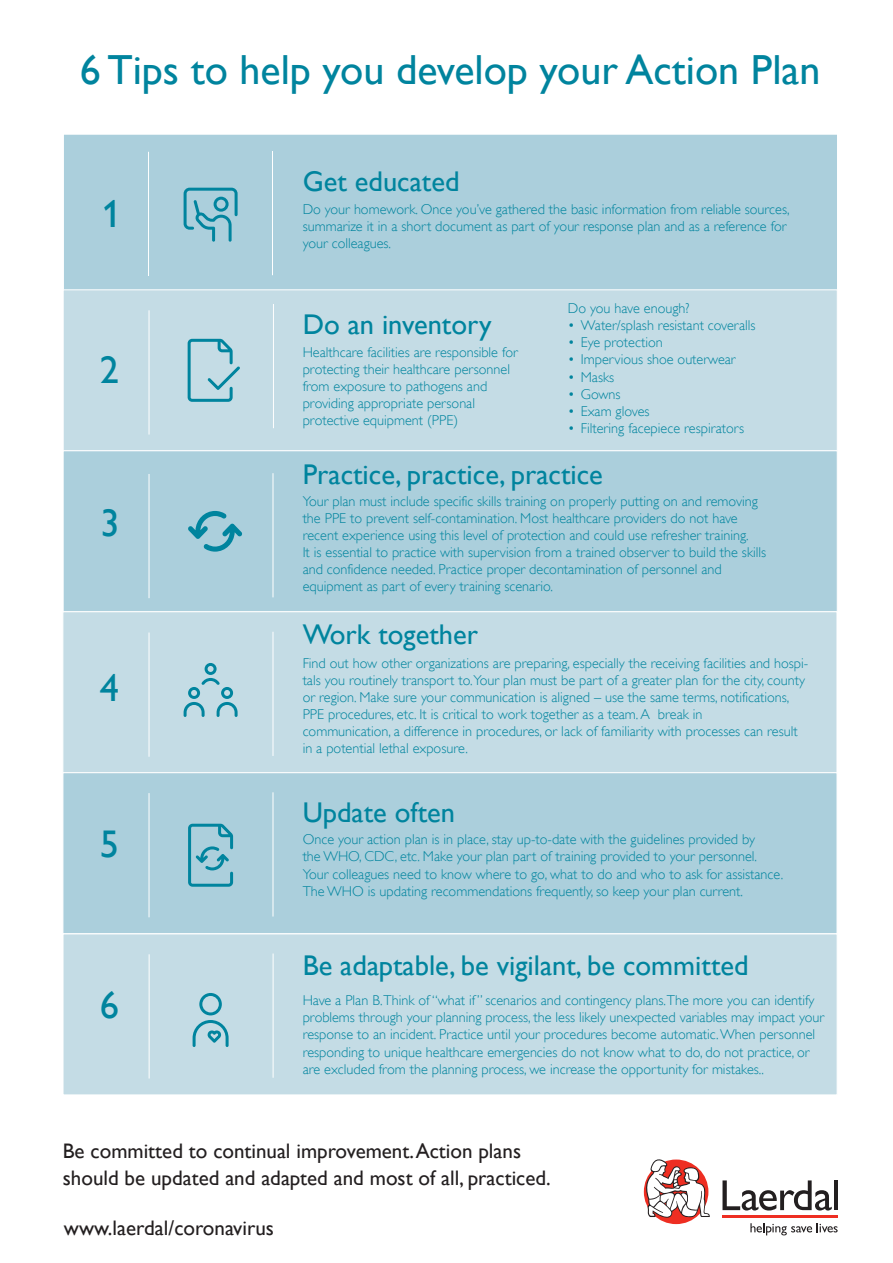
<style>
.page{position:relative;width:893px;height:1263px;background:#fff}
.page>*{position:absolute;margin:0;border:0;box-sizing:border-box;transform-origin:0 0}
.t1{font:42px "Gill Alt One";color:#00849e}
.t2{font:38.4px "Gill Alt One";color:#00849e}
.t3{font:28.5px "Gill Alt One";color:#00849e}
.t4{font:21px/27px "Gill Alt One";color:#231f20}
.t5{font:300 14.25px/17.1px "Gill Alt One";color:#00849e}
</style>
<div class="page">
<div style="left:63px;top:134px;width:775px;height:161px;background:#abcfdc;border:1px solid #fff"></div>
<div style="left:63px;top:289px;width:775px;height:162px;background:#c4dce5;border:1px solid #fff"></div>
<div style="left:63px;top:450px;width:775px;height:162px;background:#abcfdc;border:1px solid #fff"></div>
<div style="left:63px;top:611px;width:774px;height:162px;background:#c4dce5;border:1px solid #fff"></div>
<div style="left:63px;top:772px;width:774px;height:162px;background:#abcfdc;border:1px solid #fff"></div>
<div style="left:63px;top:933px;width:774px;height:162px;background:#c4dce5;border:1px solid #fff"></div>
<div style="left:644px;top:1159px;width:64px;height:65px;background:#ee2e22;border-radius:50%"></div>
<svg style="left:722px;top:1180px;width:110px;height:30px"></svg>
<hr style="left:834px;top:1180px;width:4px;height:30px;background:#231f20">
<svg style="left:750px;top:1223px;width:88px;height:12px"></svg>
<hr style="left:722px;top:1215px;width:116px;height:3px;background:#ee2e22">
<svg style="left:644px;top:1159px;width:66px;height:59px"></svg>
<hr style="left:272px;top:151px;width:1px;height:124px;background:#fff">
<hr style="left:273px;top:304px;width:1px;height:124px;background:#fff">
<hr style="left:273px;top:473px;width:1px;height:124px;background:#fff">
<hr style="left:273px;top:632px;width:1px;height:124px;background:#fff">
<hr style="left:273px;top:792px;width:1px;height:124px;background:#fff">
<hr style="left:273px;top:953px;width:1px;height:125px;background:#fff">
<hr style="left:148px;top:152px;width:1px;height:124px;background:#fff">
<hr style="left:149px;top:310px;width:1px;height:125px;background:#fff">
<hr style="left:149px;top:474px;width:1px;height:124px;background:#fff">
<hr style="left:149px;top:632px;width:1px;height:125px;background:#fff">
<hr style="left:149px;top:793px;width:1px;height:124px;background:#fff">
<hr style="left:149px;top:954px;width:1px;height:124px;background:#fff">
<svg style="left:184px;top:188px;width:54px;height:54px"></svg>
<svg style="left:188px;top:339px;width:52px;height:63px"></svg>
<svg style="left:193px;top:993px;width:36px;height:54px"></svg>
<svg style="left:188px;top:824px;width:45px;height:63px"></svg>
<svg style="left:184px;top:663px;width:54px;height:54px"></svg>
<svg style="left:188px;top:511px;width:54px;height:41px"></svg>
<h1 class="t1" style="left:80px;top:46px;width:742px">6 Tips to help you develop your Action Plan</h1>
<h2 class="t2" style="left:102px;top:191px;width:21px">1</h2>
<h2 class="t2" style="left:100px;top:348px;width:21px">2</h2>
<h2 class="t2" style="left:100px;top:501px;width:21px">3</h2>
<h2 class="t2" style="left:100px;top:665px;width:21px">4</h2>
<h2 class="t2" style="left:100px;top:821px;width:21px">5</h2>
<h2 class="t2" style="left:100px;top:983px;width:21px">6</h2>
<h3 class="t3" style="left:303px;top:165px;width:158px">Get educated</h3>
<p class="t5" style="left:303px;top:200px;width:488px">Do your homework. Once you’ve gathered the basic information from reliable sources, summarize it in a short document as part of your response plan and as a reference for your colleagues.</p>
<h3 class="t3" style="left:303px;top:308px;width:191px">Do an inventory</h3>
<p class="t5" style="left:303px;top:343px;width:217px">Healthcare facilities are responsible for protecting their healthcare personnel from exposure to pathogens and providing appropriate personal protective equipment (PPE)</p>
<p class="t5" style="left:568px;top:300px;width:123px">Do you have enough?</p>
<p class="t5" style="left:568px;top:317px;width:189px">• Water/splash resistant coveralls</p>
<p class="t5" style="left:568px;top:334px;width:96px">• Eye protection</p>
<p class="t5" style="left:568px;top:351px;width:169px">• Impervious shoe outerwear</p>
<p class="t5" style="left:568px;top:368px;width:48px">• Masks</p>
<p class="t5" style="left:568px;top:385px;width:54px">• Gowns</p>
<p class="t5" style="left:568px;top:402px;width:83px">• Exam gloves</p>
<p class="t5" style="left:568px;top:419px;width:178px">• Filtering facepiece respirators</p>
<h3 class="t3" style="left:303px;top:457px;width:302px">Practice, practice, practice</h3>
<p class="t5" style="left:303px;top:492px;width:465px">Your plan must include specific skills training on properly putting on and removing the PPE to prevent self-contamination. Most healthcare providers do not have recent experience using this level of protection and could use refresher training.<br>It is essential to practice with supervision from a trained observer to build the skills and confidence needed. Practice proper decontamination of personnel and equipment as part of every training scenario.</p>
<h3 class="t3" style="left:303px;top:617px;width:177px">Work together</h3>
<p class="t5" style="left:303px;top:654px;width:507px">Find out how other organizations are preparing, especially the receiving facilities and hospi&shy;tals you routinely transport to.Your plan must be part of a greater plan for the city, county or region. Make sure your communication is aligned – use the same terms, notifications, PPE procedures, etc. It is critical to work together as a team. A break in<br>communication, a difference in procedures, or lack of familiarity with processes can result in a potential lethal exposure.</p>
<h3 class="t3" style="left:303px;top:795px;width:154px">Update often</h3>
<p class="t5" style="left:303px;top:831px;width:482px">Once your action plan is in place, stay up-to-date with the guidelines provided by<br>the WHO, CDC, etc. Make your plan part of training provided to your personnel.<br>Your colleagues need to know where to go, what to do and who to ask for assistance.<br>The WHO is updating recommendations frequently, so keep your plan current.</p>
<h3 class="t3" style="left:303px;top:949px;width:447px">Be adaptable, be vigilant, be committed</h3>
<p class="t5" style="left:303px;top:992px;width:523px">Have a Plan B.Think of “what if” scenarios and contingency plans.The more you can identify problems through your planning process, the less likely unexpected variables may impact your response to an incident. Practice until your procedures become automatic. When personnel responding to unique healthcare emergencies do not know what to do, do not practice, or are excluded from the planning process, we increase the opportunity for mistakes..</p>
<h3 class="t4" style="left:63px;top:1137px;width:489px">Be committed to continual improvement. Action plans should be updated and adapted and most of all, practiced.</h3>
<h3 class="t4" style="left:64px;top:1214px;width:212px">www.laerdal/coronavirus</h3>
</div>
